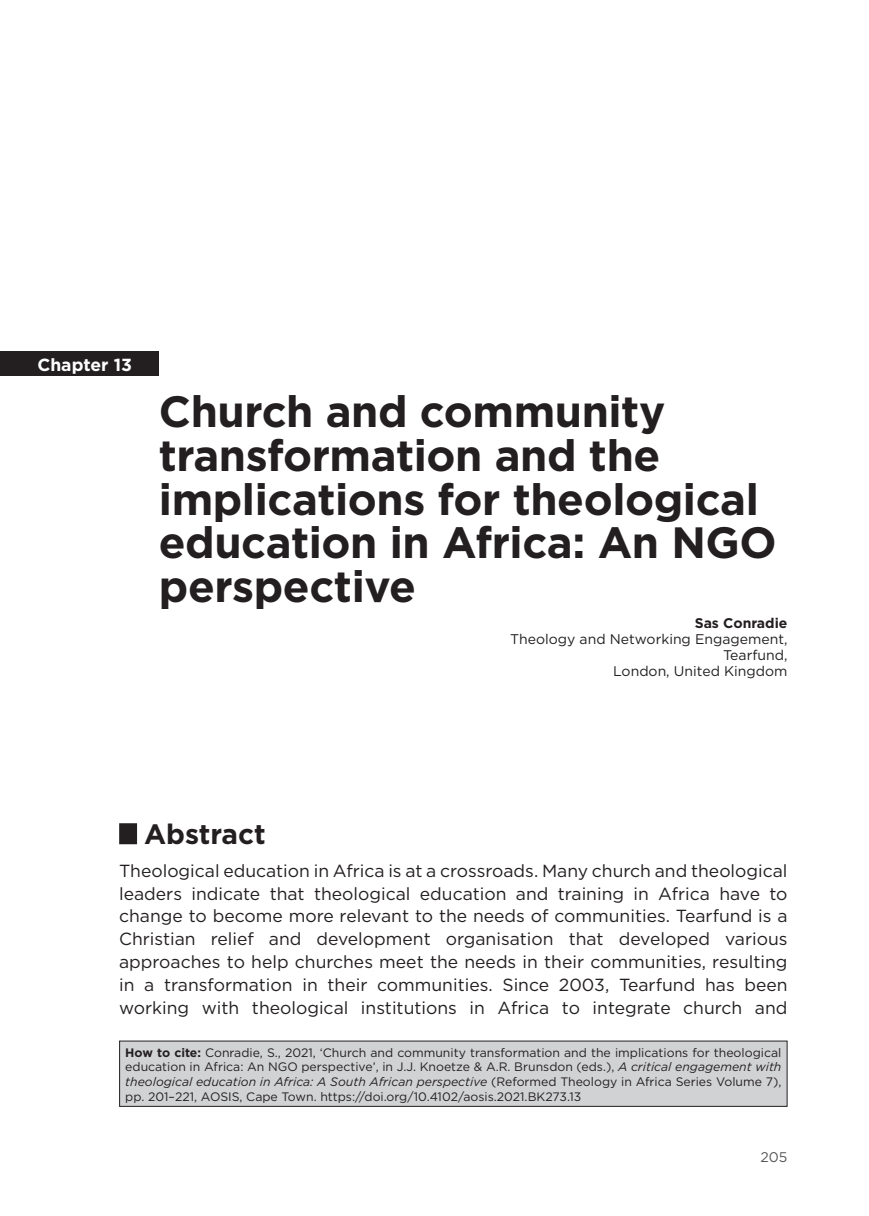
<style>
.page{position:relative;width:869px;height:1216px;background:#fff}
.page>*{position:absolute;margin:0;border:0;box-sizing:border-box;transform-origin:0 0}
.Chapter_title{font:700 43.75px/43.8px "Gotham";letter-spacing:-.01em;color:#231f20}
.A_head{font:700 28px "Gotham";color:#231f20}
.Body_text_first{font:17.5px/22.8px "Gotham";color:#231f20;text-align:justify}
.Chapter_Number{font:700 17.5px "Gotham";color:#fff}
.Author_aff{font:14px "Gotham";color:#231f20}
.Chapter_Author{font:700 14px "Gotham";color:#231f20}
.t1{font:14px "Gotham";color:#57585a}
.How_to_Cite{font:12.25px/14.7px "Gotham";color:#231f20;text-align:justify}
.s1{font-weight:700}
.s2{font-style:italic}
</style>
<div class="page">
<div style="left:119px;top:823px;width:18px;height:21px;background:#231f20"></div>
<div style="left:0;top:351px;width:159px;height:24px;background:#231f20"></div>
<div style="left:119px;top:1041px;width:667px;height:65px;background:#d1d2d4"></div>
<p class="Chapter_Number" style="left:37px;top:353px;width:96px">Chapter 13</p>
<p class="Chapter_title" style="left:159px;top:389px;width:619px">Church and community transformation and the implications for theological education in Africa: An NGO perspective</p>
<p class="Chapter_Author" style="left:694px;top:614px;width:94px">Sas Conradie</p>
<p class="Author_aff" style="left:510px;top:630px;width:279px">Theology and Networking Engagement,</p>
<p class="Author_aff" style="left:722px;top:646px;width:66px">Tearfund,</p>
<p class="Author_aff" style="left:612px;top:661px;width:176px">London, United Kingdom</p>
<p class="A_head" style="left:144px;top:815px;width:123px">Abstract</p>
<p class="Body_text_first" style="left:119px;top:859px;width:669px">Theological education in Africa is at a crossroads. Many church and theological leaders indicate that theological education and training in Africa have to change to become more relevant to the needs of communities. Tearfund is a Christian relief and development organisation that developed various approaches to help churches meet the needs in their communities, resulting in a transformation in their communities. Since 2003, Tearfund has been working with theological institutions in Africa to integrate church and</p>
<p class="How_to_Cite" style="left:125px;top:1044px;width:657px"><span class="s1">How to cite:</span> Conradie, S., 2021, ‘Church and community transformation and the implications for theological education in Africa: An NGO perspective’, in J.J. Knoetze &amp; A.R. Brunsdon (eds.), <span class="s2">A critical engagement with theological education in Africa: A South African perspective</span> (Reformed Theology in Africa Series Volume 7), pp. 201–221, AOSIS, Cape Town. https://doi.org/10.4102/aosis.2021.BK273.13</p>
<p class="t1" style="left:760px;top:1148px;width:28px">205</p>
</div>
